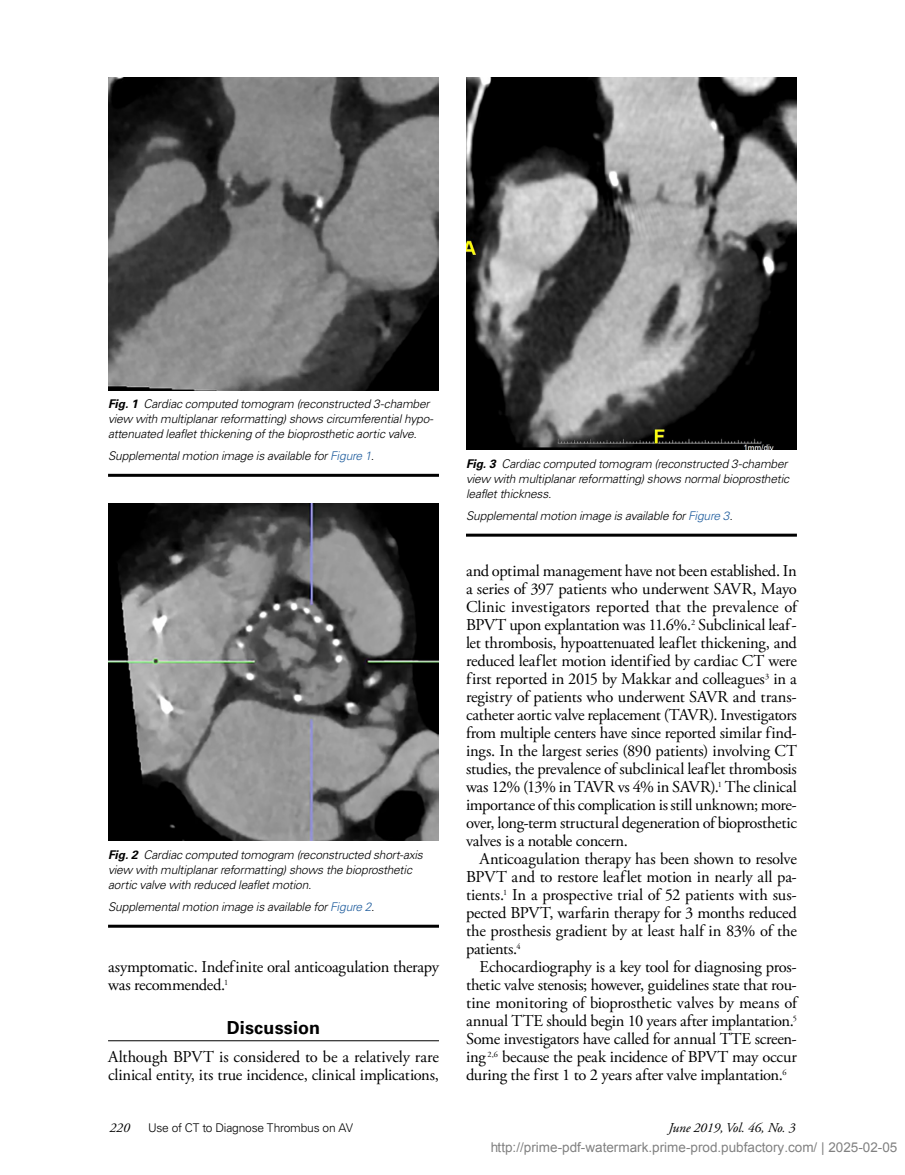
<style>
.page{position:relative;width:905px;height:1175px;background:#fff}
.page>*{position:absolute;margin:0;border:0;box-sizing:border-box;transform-origin:0 0}
.t1{font:700 18px "Univers LT";letter-spacing:.01em;color:#000}
.t2{font:16.5px/18px "Adobe Garamond Pro";letter-spacing:-.015em;color:#000;text-align:justify}
.t3{font:13.5px "Arial";color:rgb(0 0 0/.5)}
.t4{font:italic 13.5px "Adobe Garamond";letter-spacing:-.01em;color:#000}
.t5{font:italic 300 12px/15px "Univers LT";letter-spacing:-.015em;color:#000}
.t6{font:300 12px "Univers LT";letter-spacing:-.015em;color:#000}
.s1{font-weight:700}
.s2{color:#215e9e}
</style>
<div class="page">
<hr style="left:108px;top:1040px;width:331px;height:1px;background:#000">
<hr style="left:108px;top:474px;width:331px;height:3px;background:#000">
<hr style="left:108px;top:924px;width:331px;height:3px;background:#000">
<hr style="left:466px;top:533px;width:330px;height:3px;background:#000">
<img style="left:108px;top:78px;width:331px;height:312px">
<img style="left:108px;top:503px;width:331px;height:338px">
<img style="left:466px;top:78px;width:330px;height:372px">
<p class="t5" style="left:108px;top:396px;width:326px"><span class="s1">Fig. 1</span> Cardiac computed tomogram (reconstructed 3-chamber view with multiplanar reformatting) shows circumferential hypo&shy;attenuated leaflet thickening of the bioprosthetic aortic valve.</p>
<p class="t5" style="left:108px;top:448px;width:267px">Supplemental motion image is available for <span class="s2">Figure 1</span>.</p>
<p class="t5" style="left:108px;top:847px;width:316px"><span class="s1">Fig. 2</span> Cardiac computed tomogram (reconstructed short-axis view with multiplanar reformatting) shows the bioprosthetic aortic valve with reduced leaflet motion.</p>
<p class="t5" style="left:108px;top:899px;width:268px">Supplemental motion image is available for <span class="s2">Figure 2</span>.</p>
<p class="t2" style="left:108px;top:958px;width:332px">asymptomatic. Indefinite oral anticoagulation therapy was recommended.<sup>1</sup></p>
<p class="t1" style="left:227px;top:1016px;width:95px">Discussion</p>
<p class="t2" style="left:108px;top:1048px;width:332px">Although BPVT is considered to be a relatively rare clinical entity, its true incidence, clinical implications,</p>
<p class="t5" style="left:466px;top:456px;width:324px"><span class="s1">Fig. 3</span> Cardiac computed tomogram (reconstructed 3-chamber view with multiplanar reformatting) shows normal bioprosthetic leaflet thickness.</p>
<p class="t5" style="left:466px;top:508px;width:268px">Supplemental motion image is available for <span class="s2">Figure 3</span>.</p>
<p class="t2" style="left:466px;top:562px;width:332px">and optimal management have not been established. In a series of 397 patients who underwent SAVR, Mayo Clinic investigators reported that the prevalence of BPVT upon explantation was 11.6%.<sup>2</sup> Subclinical leaf&shy;let thrombosis, hypoattenuated leaflet thickening, and reduced leaflet motion identified by cardiac CT were first reported in 2015 by Makkar and colleagues<sup>3</sup> in a registry of patients who underwent SAVR and trans&shy;catheter aortic valve replacement (TAVR). Investigators from multiple centers have since reported similar find&shy;ings. In the largest series (890 patients) involving CT studies, the prevalence of subclinical leaflet thrombosis was 12% (13% in TAVR vs 4% in SAVR).<sup>1</sup> The clinical importance of this complication is still unknown; more&shy;over, long-term structural degeneration of bioprosthetic valves is a notable concern.</p>
<p class="t2" style="left:466px;top:850px;width:332px;text-indent:13px">Anticoagulation therapy has been shown to resolve BPVT and to restore leaflet motion in nearly all pa&shy;tients.<sup>1</sup> In a prospective trial of 52 patients with sus&shy;pected BPVT, warfarin therapy for 3 months reduced the prosthesis gradient by at least half in 83% of the patients.<sup>4</sup></p>
<p class="t2" style="left:466px;top:958px;width:332px;text-indent:13px">Echocardiography is a key tool for diagnosing pros&shy;thetic valve stenosis; however, guidelines state that rou&shy;tine monitoring of bioprosthetic valves by means of annual TTE should begin 10 years after implantation.<sup>5<br></sup>Some investigators have called for annual TTE screen&shy;ing <sup>2,6</sup> because the peak incidence of BPVT may occur during the first 1 to 2 years after valve implantation.<sup>6</sup></p>
<p class="t4" style="left:110px;top:1120px;width:22px">220</p>
<p class="t6" style="left:148px;top:1120px;width:207px">Use of CT to Diagnose Thrombus on AV</p>
<p class="t4" style="left:668px;top:1120px;width:128px">June 2019, Vol. 46, No. 3</p>
<p class="t3" style="left:490px;top:1140px;width:409px">http://prime-pdf-watermark.prime-prod.pubfactory.com/ | 2025-02-05</p>
</div>
